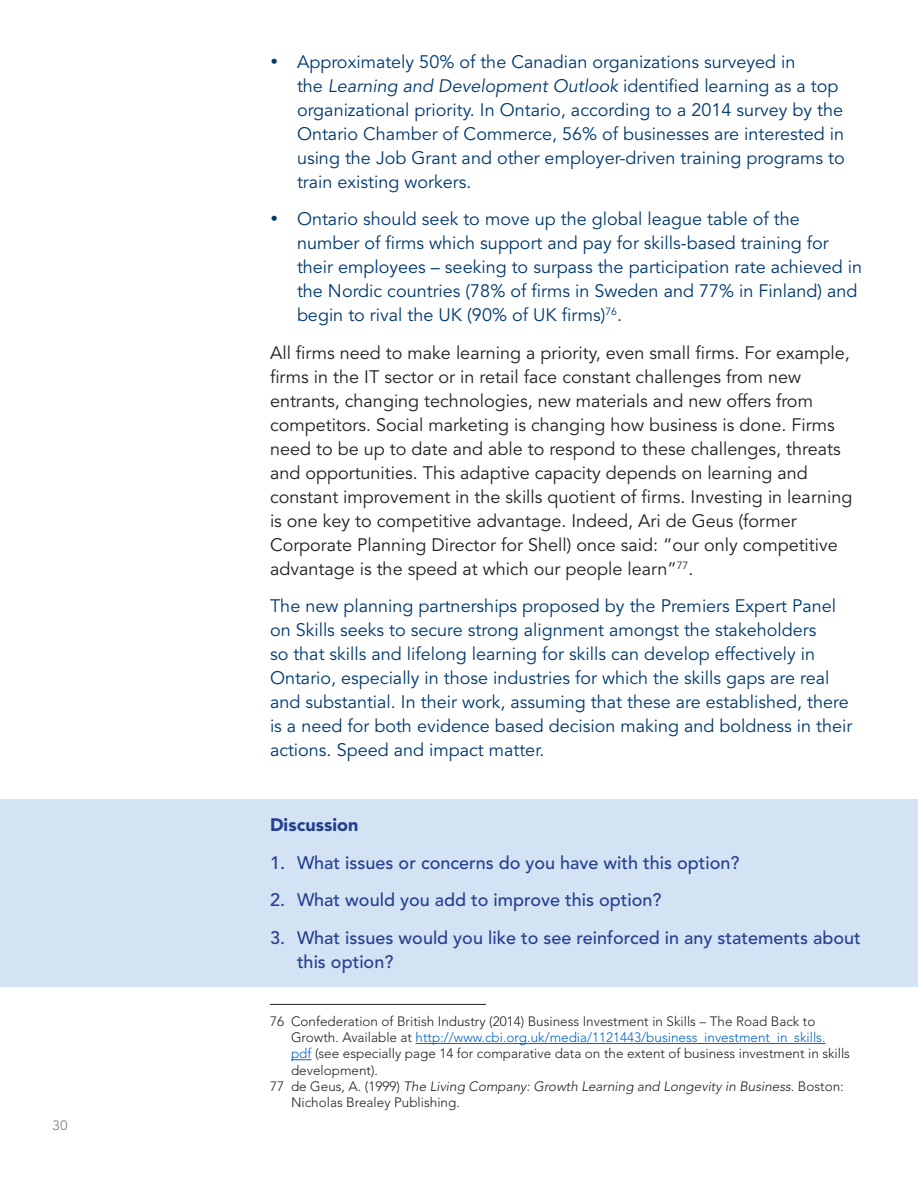
<style>
.page{position:relative;width:918px;height:1188px;background:#fff}
.page>*{position:absolute;margin:0;border:0;box-sizing:border-box;transform-origin:0 0}
.t1{font:18px/24px "Avenir";color:#01396e}
.No_Spacing{font:18px/24px "Avenir";color:#231f20}
.t2{font:500 18px/24px "Avenir";color:#253f8e}
.t3{font:900 18px "Avenir";color:#253f8e}
.Paragraph_Style_1{font:300 13.5px/16.2px "Avenir";color:#231f20}
.Paragraph_Style_1-2{font:italic 300 13.5px/16.2px "Avenir";color:#231f20}
.t4{font:13.5px "Avenir";color:#828282}
.s1{font-style:italic}
.s2{color:#0563c1}
.s3{font-style:normal}
</style>
<div class="page">
<div style="left:0;top:799px;width:918px;height:188px;background:#d3e3f4"></div>
<hr style="left:270px;top:1004px;width:216px;height:1px;background:#231f20">
<hr style="left:416px;top:1043px;width:410px;height:1px;background:#0563c1">
<svg style="left:291px;top:1059px;width:21px;height:1px"></svg>
<p class="t4" style="left:53px;top:1118px;width:17px">30</p>
<p class="t1" style="left:297px;top:50px;width:549px;text-indent:-27px">• Approximately 50% of the Canadian organizations surveyed in<br>the <span class="s1">Learning and Development Outlook</span> identified learning as a top organizational priority. In Ontario, according to a 2014 survey by the Ontario Chamber of Commerce, 56% of businesses are interested in using the Job Grant and other employer-driven training programs to train existing workers.</p>
<p class="t1" style="left:297px;top:208px;width:567px;text-indent:-27px">• Ontario should seek to move up the global league table of the number of firms which support and pay for skills-based training for their employees – seeking to surpass the participation rate achieved in the Nordic countries (78% of firms in Sweden and 77% in Finland) and begin to rival the UK (90% of UK firms)<sup>76</sup>.</p>
<p class="No_Spacing" style="left:270px;top:341px;width:584px">All firms need to make learning a priority, even small firms. For example, firms in the IT sector or in retail face constant challenges from new entrants, changing technologies, new materials and new offers from competitors. Social marketing is changing how business is done. Firms need to be up to date and able to respond to these challenges, threats and opportunities. This adaptive capacity depends on learning and constant improvement in the skills quotient of firms. Investing in learning is one key to competitive advantage. Indeed, Ari de Geus (former Corporate Planning Director for Shell) once said: “our only competitive advantage is the speed at which our people learn”<sup>77</sup>.</p>
<p class="t1" style="left:270px;top:595px;width:584px">The new planning partnerships proposed by the Premiers Expert Panel on Skills seeks to secure strong alignment amongst the stakeholders<br>so that skills and lifelong learning for skills can develop effectively in Ontario, especially in those industries for which the skills gaps are real and substantial. In their work, assuming that these are established, there is a need for both evidence based decision making and boldness in their actions. Speed and impact matter.</p>
<p class="t3" style="left:270px;top:814px;width:90px">Discussion</p>
<p class="t2" style="left:270px;top:851px;width:471px">1. What issues or concerns do you have with this option?</p>
<p class="t2" style="left:270px;top:888px;width:393px">2. What would you add to improve this option?</p>
<p class="t2" style="left:297px;top:926px;width:565px;text-indent:-27px">3. What issues would you like to see reinforced in any statements about this option?</p>
<p class="Paragraph_Style_1" style="left:291px;top:1013px;width:561px;text-indent:-21px">76 Confederation of British Industry (2014) Business Investment in Skills – The Road Back to Growth. Available at <span class="s2">http://www.cbi.org.uk/media/1121443/business_investment_in_skills.<br>pdf</span> (see especially page 14 for comparative data on the extent of business investment in skills development).</p>
<p class="Paragraph_Style_1-2" style="left:291px;top:1078px;width:554px;text-indent:-21px"><span class="s3">77 de Geus, A. (1999)</span> The Living Company: Growth Learning and Longevity in Business<span class="s3">. Boston:<br>Nicholas Brealey Publishing.</span></p>
</div>
